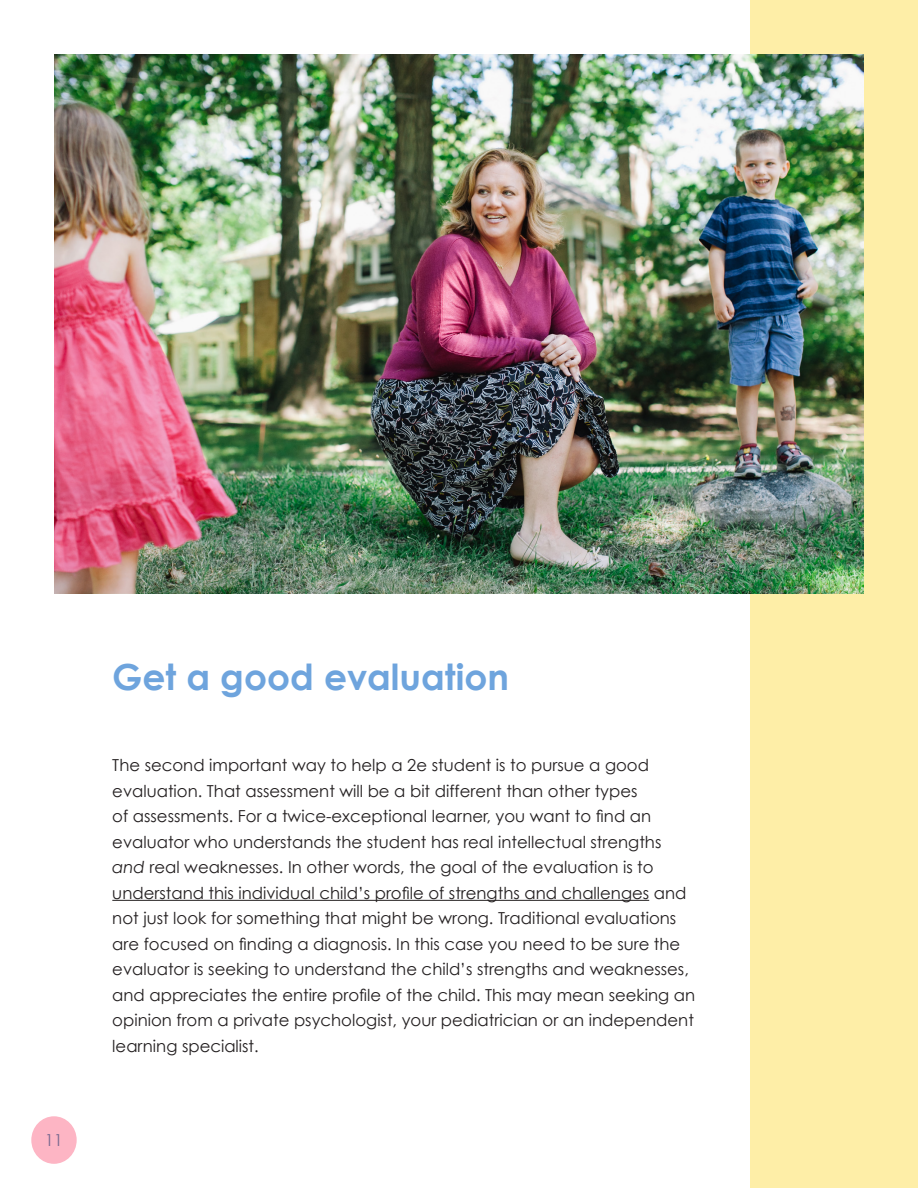
<style>
.page{position:relative;width:918px;height:1188px;background:#fff}
.page>*{position:absolute;margin:0;border:0;box-sizing:border-box;transform-origin:0 0}
.DrChase{font:700 36px "Century Gothic";color:#6ea4dd}
.DrChase-2{font:16.5px/25.5px "Century Gothic";color:#231f20}
.DrChase-3{font:16.5px "Century Gothic";color:#796990}
.s1{font-style:italic}
</style>
<div class="page">
<div style="left:751px;top:0;width:167px;height:1188px;background:#feeea7"></div>
<div style="left:31px;top:1116px;width:46px;height:48px;background:#fdb5c4;border-radius:50%"></div>
<hr style="left:112px;top:900px;width:537px;height:1px;background:#231f20">
<img style="left:54px;top:54px;width:810px;height:540px">
<p class="DrChase-3" style="left:45px;top:1130px;width:20px">11</p>
<p class="DrChase" style="left:112px;top:655px;width:398px">Get a good evaluation</p>
<p class="DrChase-2" style="left:112px;top:752px;width:584px">The second important way to help a 2e student is to pursue a good evaluation. That assessment will be a bit different than other types<br>of assessments. For a twice-exceptional learner, you want to find an evaluator who understands the student has real intellectual strengths <span class="s1">and</span> real weaknesses. In other words, the goal of the evaluation is to understand this individual child’s profile of strengths and challenges and not just look for something that might be wrong. Traditional evaluations are focused on finding a diagnosis. In this case you need to be sure the evaluator is seeking to understand the child’s strengths and weaknesses, and appreciates the entire profile of the child. This may mean seeking an opinion from a private psychologist, your pediatrician or an independent learning specialist.</p>
</div>
